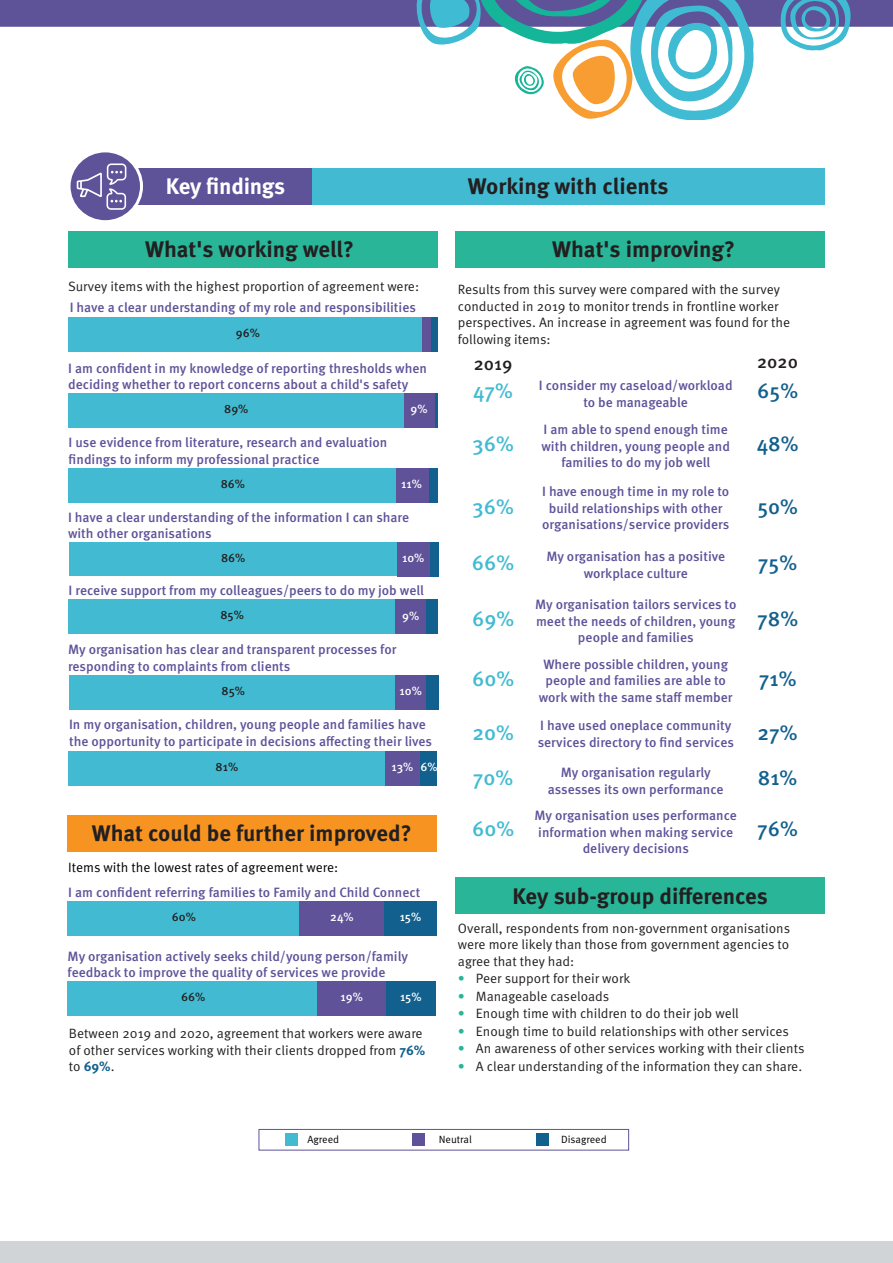
<style>
.page{position:relative;width:893px;height:1263px;background:#fff}
.page>*{position:absolute;margin:0;border:0;box-sizing:border-box;transform-origin:0 0}
.t1{font:700 22.5px "Meta OT";color:#231f20}
.Heading_2{font:700 22.5px "Meta OT";letter-spacing:-.01em;color:#fff}
.Body{font:500 21px "Meta OT";color:#42bbd2}
.Body-2{font:500 21px "Meta OT";color:#12608e}
.Body-3{font:500 18px "Meta OT";color:#231f20}
.Body-4{font:500 13.5px/16.5px "Meta OT";color:#5e5299;text-align:center}
.Body-5{font:13.5px/16.5px "Meta OT";color:#231f20}
.Body-6{font:13.5px "Meta OT";color:#000}
.t2{font:500 12px "Meta OT";color:#fff}
.t3{font:500 12px "Meta OT";color:#231f20}
.t4{font:10.5px "Meta OT";color:#000}
.s1{font-weight:700;color:#12608e}
.s2{color:#29b597}
</style>
<div class="page">
<div style="left:0;top:1242px;width:893px;height:21px;background:#d1d4d6"></div>
<svg style="left:0;top:0;width:893px;height:120px"></svg>
<div style="left:69px;top:317px;width:358px;height:34px;background:#42bbd2"></div>
<svg style="left:430px;top:317px;width:7px;height:34px"></svg>
<div style="left:312px;top:168px;width:513px;height:37px;background:#42bbd2"></div>
<div style="left:132px;top:168px;width:180px;height:37px;background:#5e5299"></div>
<svg style="left:69px;top:151px;width:72px;height:71px;fill:#5e5298"></svg>
<div style="left:68px;top:149px;width:75px;height:74px;border:3px solid #fff;border-radius:50%"></div>
<div style="left:68px;top:231px;width:369px;height:37px;background:#29b597"></div>
<svg style="left:77px;top:163px;width:49px;height:47px;background:#7b71aa"></svg>
<div style="left:455px;top:878px;width:370px;height:36px;background:#29b597"></div>
<div style="left:67px;top:815px;width:370px;height:37px;background:#f79421"></div>
<div style="left:455px;top:231px;width:369px;height:37px;background:#29b597"></div>
<div style="left:69px;top:675px;width:329px;height:34px;background:#42bbd2"></div>
<div style="left:397px;top:675px;width:41px;height:34px;background:#12608e"></div>
<div style="left:68px;top:600px;width:328px;height:34px;background:#42bbd2"></div>
<div style="left:396px;top:600px;width:41px;height:34px;background:#12608e"></div>
<div style="left:69px;top:542px;width:329px;height:34px;background:#42bbd2"></div>
<div style="left:397px;top:542px;width:42px;height:34px;background:#12608e"></div>
<div style="left:68px;top:468px;width:330px;height:34px;background:#42bbd2"></div>
<div style="left:396px;top:468px;width:41px;height:34px;background:#12608e"></div>
<div style="left:69px;top:394px;width:335px;height:34px;background:#42bbd2"></div>
<svg style="left:434px;top:394px;width:3px;height:34px"></svg>
<div style="left:67px;top:981px;width:252px;height:34px;background:#42bbd2"></div>
<div style="left:318px;top:981px;width:70px;height:34px;background:#5f5298"></div>
<div style="left:386px;top:981px;width:50px;height:34px;background:#12608e"></div>
<div style="left:68px;top:901px;width:232px;height:34px;background:#42bbd2"></div>
<div style="left:300px;top:901px;width:84px;height:34px;background:#5f5298"></div>
<div style="left:384px;top:901px;width:53px;height:34px;background:#12608e"></div>
<div style="left:69px;top:751px;width:316px;height:34px;background:#42bbd2"></div>
<div style="left:385px;top:751px;width:52px;height:34px;background:#12608e"></div>
<div style="left:285px;top:1133px;width:13px;height:13px;background:#42bbd2"></div>
<div style="left:412px;top:1133px;width:13px;height:13px;background:#5f5298"></div>
<div style="left:537px;top:1133px;width:12px;height:13px;background:#12608e"></div>
<div style="left:259px;top:1129px;width:370px;height:21px;border:1px solid #5f5298"></div>
<div style="left:404px;top:394px;width:30px;height:34px;background:#5f5298"></div>
<div style="left:397px;top:542px;width:32px;height:34px;background:#5f5298"></div>
<div style="left:422px;top:317px;width:8px;height:34px;background:#5f5298"></div>
<div style="left:396px;top:600px;width:30px;height:34px;background:#5f5298"></div>
<div style="left:396px;top:468px;width:32px;height:34px;background:#5f5298"></div>
<div style="left:395px;top:675px;width:31px;height:34px;background:#5f5298"></div>
<div style="left:385px;top:751px;width:35px;height:34px;background:#5f5298"></div>
<p class="Heading_2" style="left:166px;top:172px;width:121px">Key findings</p>
<p class="t1" style="left:468px;top:172px;width:202px">Working with clients</p>
<p class="t1" style="left:145px;top:234px;width:210px">What's working well?</p>
<p class="Body-5" style="left:68px;top:278px;width:353px">Survey items with the highest proportion of agreement were:</p>
<p class="Body-4" style="left:70px;top:299px;width:348px">I have a clear understanding of my role and responsibilities</p>
<p class="t3" style="left:236px;top:325px;width:26px">96%</p>
<p class="Body-4" style="left:68px;top:360px;width:360px;text-align:left">I am confident in my knowledge of reporting thresholds when deciding whether to report concerns about a child's safety</p>
<p class="t3" style="left:224px;top:402px;width:26px">89%</p>
<p class="Body-4" style="left:69px;top:435px;width:320px;text-align:left">I use evidence from literature, research and evaluation findings to inform my professional practice</p>
<p class="t3" style="left:221px;top:476px;width:26px">86%</p>
<p class="t2" style="left:411px;top:402px;width:18px">9%</p>
<p class="t2" style="left:401px;top:476px;width:22px">11%</p>
<p class="Body-4" style="left:68px;top:509px;width:343px;text-align:left">I have a clear understanding of the information I can share with other organisations</p>
<p class="t3" style="left:221px;top:550px;width:26px">86%</p>
<p class="t2" style="left:402px;top:550px;width:24px">10%</p>
<p class="Body-4" style="left:69px;top:583px;width:357px">I receive support from my colleagues/peers to do my job well</p>
<p class="t3" style="left:220px;top:608px;width:25px">85%</p>
<p class="t2" style="left:402px;top:608px;width:18px">9%</p>
<p class="Body-4" style="left:68px;top:642px;width:330px;text-align:left">My organisation has clear and transparent processes for responding to complaints from clients</p>
<p class="t3" style="left:221px;top:683px;width:25px">85%</p>
<p class="t2" style="left:400px;top:683px;width:24px">10%</p>
<p class="Body-4" style="left:69px;top:716px;width:365px;text-align:left">In my organisation, children, young people and families have the opportunity to participate in decisions affecting their lives</p>
<p class="t3" style="left:216px;top:759px;width:24px">81%</p>
<p class="t2" style="left:392px;top:759px;width:23px">13%</p>
<p class="t2" style="left:420px;top:759px;width:19px">6%</p>
<p class="t1" style="left:92px;top:818px;width:321px">What could be further improved?</p>
<p class="Body-6" style="left:68px;top:859px;width:271px">Items with the lowest rates of agreement were:</p>
<p class="Body-4" style="left:68px;top:884px;width:354px">I am confident referring families to Family and Child Connect</p>
<p class="t3" style="left:172px;top:910px;width:26px">60%</p>
<p class="t2" style="left:330px;top:910px;width:25px">24%</p>
<p class="t2" style="left:400px;top:910px;width:23px">15%</p>
<p class="Body-4" style="left:68px;top:948px;width:342px;text-align:left">My organisation actively seeks child/young person/family feedback to improve the quality of services we provide</p>
<p class="t3" style="left:181px;top:990px;width:26px">66%</p>
<p class="t2" style="left:341px;top:989px;width:24px">19%</p>
<p class="t2" style="left:400px;top:989px;width:23px">15%</p>
<p class="Body-5" style="left:69px;top:1025px;width:358px">Between 2019 and 2020, agreement that workers were aware of other services working with their clients dropped from <span class="s1">76% </span>to <span class="s1">69%</span>.</p>
<p class="t1" style="left:552px;top:234px;width:184px">What's improving?</p>
<p class="Body-5" style="left:458px;top:281px;width:334px">Results from this survey were compared with the survey conducted in 2019 to monitor trends in frontline worker perspectives. An increase in agreement was found for the following items:</p>
<p class="Body" style="left:473px;top:378px;width:41px">47%</p>
<p class="Body-2" style="left:757px;top:378px;width:42px">65%</p>
<p class="Body-3" style="left:474px;top:352px;width:40px">2019</p>
<p class="Body-3" style="left:757px;top:351px;width:42px">2020</p>
<p class="Body-4" style="left:539px;top:377px;width:195px">I consider my caseload/workload to be manageable</p>
<p class="Body" style="left:472px;top:431px;width:43px">36%</p>
<p class="Body-4" style="left:541px;top:421px;width:190px">I am able to spend enough time with children, young people and families to do my job well</p>
<p class="Body-2" style="left:757px;top:430px;width:43px">48%</p>
<p class="Body" style="left:472px;top:494px;width:43px">36%</p>
<p class="Body-4" style="left:542px;top:484px;width:189px">I have enough time in my role to build relationships with other organisations/service providers</p>
<p class="Body-2" style="left:757px;top:494px;width:42px">50%</p>
<p class="Body" style="left:472px;top:550px;width:44px">66%</p>
<p class="Body-4" style="left:546px;top:549px;width:180px">My organisation has a positive workplace culture</p>
<p class="Body-2" style="left:758px;top:550px;width:41px">75%</p>
<p class="Body" style="left:472px;top:605px;width:44px">69%</p>
<p class="Body-4" style="left:535px;top:597px;width:203px">My organisation tailors services to meet the needs of children, young people and families</p>
<p class="Body-2" style="left:757px;top:605px;width:42px">78%</p>
<p class="Body-4" style="left:539px;top:656px;width:195px">Where possible children, young people and families are able to work with the same staff member</p>
<p class="Body" style="left:472px;top:665px;width:44px">60%</p>
<p class="Body-2" style="left:759px;top:665px;width:39px">71%</p>
<p class="Body-4" style="left:538px;top:717px;width:198px;text-align:left">I have used oneplace community services directory to find services</p>
<p class="Body-4" style="left:548px;top:764px;width:177px">My organisation regularly assesses its own performance</p>
<p class="Body" style="left:472px;top:719px;width:43px">20%</p>
<p class="Body-2" style="left:757px;top:719px;width:42px">27%</p>
<p class="Body" style="left:473px;top:765px;width:42px">70%</p>
<p class="Body" style="left:472px;top:816px;width:44px">60%</p>
<p class="Body-2" style="left:757px;top:816px;width:42px">76%</p>
<p class="Body-2" style="left:758px;top:765px;width:41px">81%</p>
<p class="Body-4" style="left:534px;top:807px;width:204px">My organisation uses performance information when making service delivery decisions</p>
<p class="t1" style="left:513px;top:881px;width:257px">Key sub-group differences</p>
<p class="Body-5" style="left:458px;top:920px;width:334px;text-align:justify">Overall, respondents from non-government organisations were more likely than those from government agencies to agree that they had:</p>
<p class="Body-5" style="left:458px;top:971px;width:174px"><span class="s2">•</span> Peer support for their work</p>
<p class="Body-5" style="left:458px;top:988px;width:153px"><span class="s2">•</span> Manageable caseloads</p>
<p class="Body-5" style="left:458px;top:1006px;width:283px"><span class="s2">•</span> Enough time with children to do their job well</p>
<p class="Body-5" style="left:458px;top:1023px;width:333px"><span class="s2">•</span> Enough time to build relationships with other services</p>
<p class="Body-5" style="left:458px;top:1041px;width:348px"><span class="s2">•</span> An awareness of other services working with their clients</p>
<p class="Body-5" style="left:458px;top:1058px;width:346px"><span class="s2">•</span> A clear understanding of the information they can share.</p>
<p class="t4" style="left:307px;top:1133px;width:33px">Agreed</p>
<p class="t4" style="left:439px;top:1133px;width:35px">Neutral</p>
<p class="t4" style="left:561px;top:1133px;width:47px">Disagreed</p>
</div>
